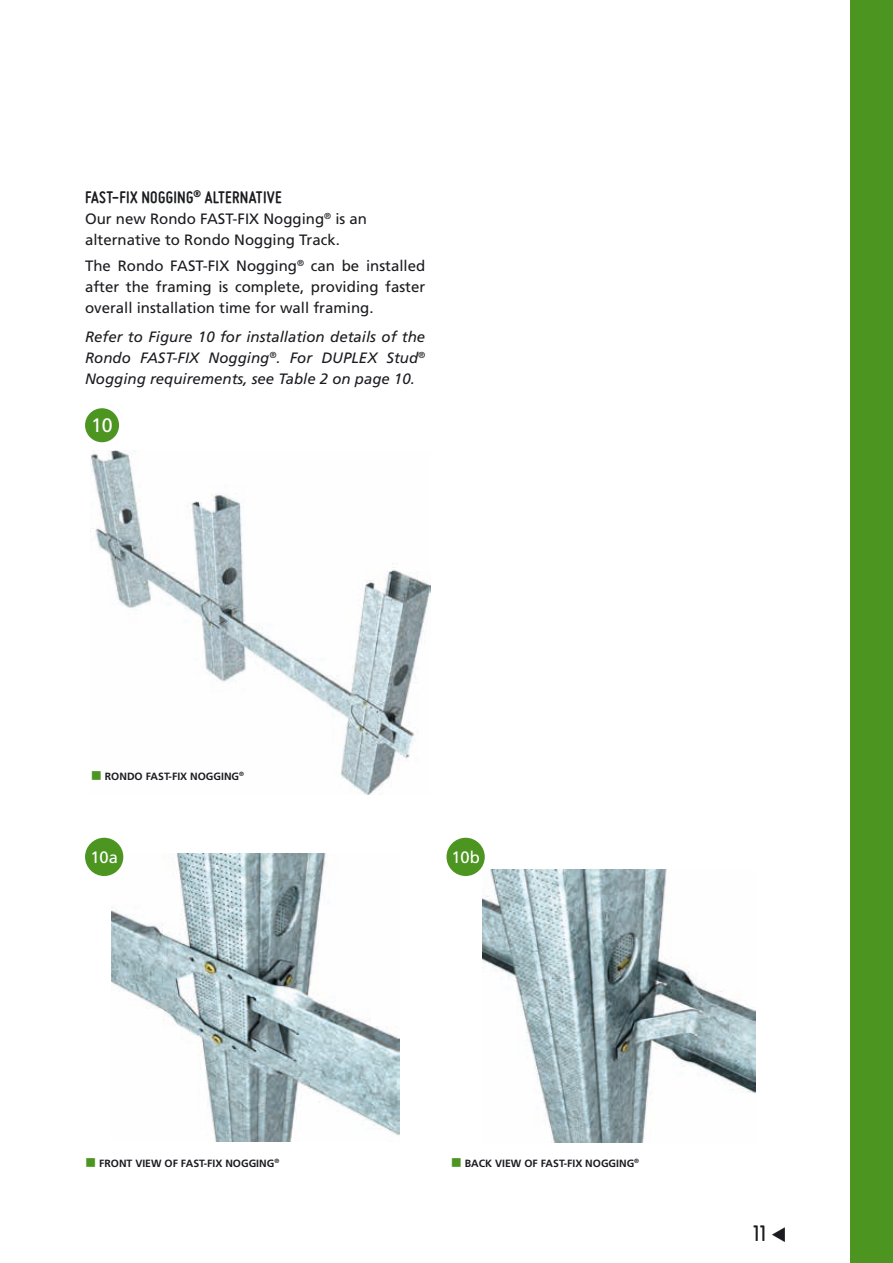
<style>
.page{position:relative;width:893px;height:1263px;background:#fff}
.page>*{position:absolute;margin:0;border:0;box-sizing:border-box;transform-origin:0 0}
.t1{font:31.5px "Blanch Caps";color:#1b1c20}
.t2{font:19.5px "Frutiger";color:#fff}
.t3{font:700 18px "Miso";letter-spacing:.015em;color:#1b1c20}
.t4{font:16.5px "Frutiger";color:#fff}
.t5{font:15px/21px "Frutiger";color:#1b1c20}
.t6{font:italic 15px/21px "Frutiger";color:#1b1c20;text-align:justify}
.t7{font:700 10.5px "Frutiger";color:#1b1c20}
.s1{color:#4d9521}
</style>
<div class="page">
<div style="left:850px;top:0;width:43px;height:1263px;background:#4d9521"></div>
<img style="left:111px;top:853px;width:288px;height:288px">
<img style="left:482px;top:869px;width:274px;height:274px">
<div style="left:85px;top:838px;width:38px;height:38px;background:#4d9521;border-radius:50%"></div>
<div style="left:446px;top:838px;width:39px;height:38px;background:#4d9521;border-radius:50%"></div>
<img style="left:91px;top:451px;width:339px;height:343px">
<div style="left:85px;top:408px;width:34px;height:34px;background:#4d9521;border-radius:50%"></div>
<p class="t3" style="left:85px;top:188px;width:198px">FAST-FIX NOGGING<sup>®</sup> ALTERNATIVE</p>
<p class="t5" style="left:85px;top:209px;width:284px">Our new Rondo FAST-FIX Nogging<sup>®</sup> is an alternative to Rondo Nogging Track.</p>
<p class="t5" style="left:85px;top:255px;width:342px;text-align:justify">The Rondo FAST-FIX Nogging<sup>®</sup> can be installed after the framing is complete, providing faster overall installation time for wall framing.</p>
<p class="t6" style="left:85px;top:326px;width:342px">Refer to Figure 10 for installation details of the Rondo FAST-FIX Nogging<sup>®</sup>. For DUPLEX Stud<sup>® </sup>Nogging requirements, see Table 2 on page 10.</p>
<h2 class="t2" style="left:91px;top:414px;width:23px">10</h2>
<p class="t7" style="left:91px;top:770px;width:155px"><span class="s1">■</span> RONDO FAST-FIX NOGGING<sup>®</sup></p>
<p class="t4" style="left:90px;top:847px;width:29px">10a</p>
<p class="t4" style="left:451px;top:847px;width:30px">10b</p>
<p class="t7" style="left:85px;top:1157px;width:196px"><span class="s1">■</span> FRONT VIEW OF FAST-FIX NOGGING<sup>®</sup></p>
<p class="t7" style="left:451px;top:1157px;width:190px"><span class="s1">■</span> BACK VIEW OF FAST-FIX NOGGING<sup>®</sup></p>
<h1 class="t1" style="left:753px;top:1219px;width:35px">11 ▼</h1>
</div>
